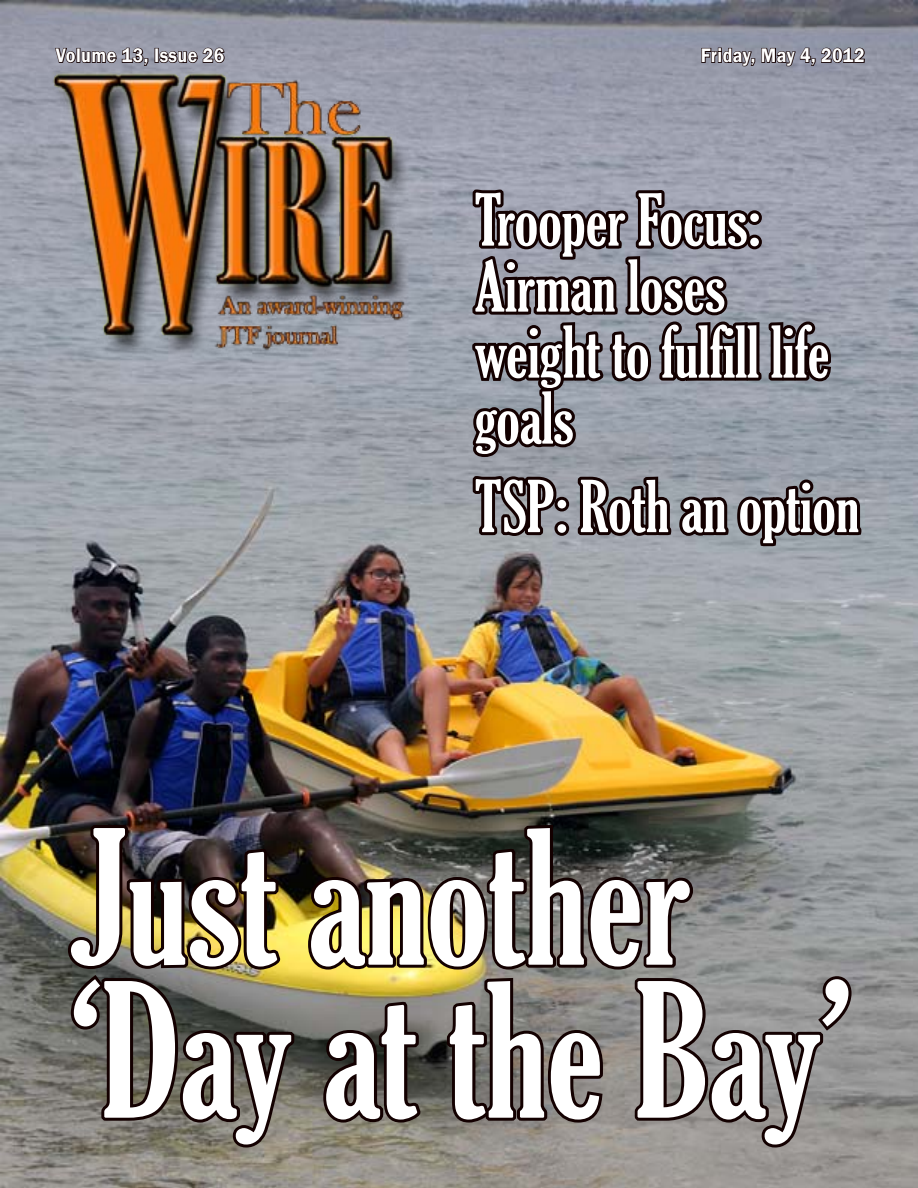
<style>
.page{position:relative;width:918px;height:1188px;background:#fff}
.page>*{position:absolute;margin:0;border:0;box-sizing:border-box;transform-origin:0 0}
.t1{font:extra-condensed 180px/153px "Gloucester";color:#fff}
.t2{font:extra-condensed 69px/66px "Gloucester";color:#fff}
.t3{font:600 20.1px "Franklin Gothic";letter-spacing:.025em;color:#fff;scale:.89 1}
</style>
<div class="page">
<img style="left:1px;top:0;width:917px;height:1188px">
<img style="left:63px;top:822px;width:236px;height:330px">
<svg style="left:305px;top:822px;width:550px;height:330px"></svg>
<svg style="left:470px;top:472px;width:394px;height:97px"></svg>
<svg style="left:54px;top:47px;width:95px;height:20px"></svg>
<div style="left:154px;top:48px;width:5px;height:15px;border:2px solid #130000"></div>
<svg style="left:158px;top:47px;width:68px;height:17px"></svg>
<svg style="left:701px;top:40px;width:165px;height:27px"></svg>
<img style="left:29px;top:68px;width:398px;height:290px">
<svg style="left:467px;top:185px;width:367px;height:277px"></svg>
<p class="t3" style="left:56px;top:43px;width:191px">Volume 13, Issue 26</p>
<p class="t3" style="left:701px;top:43px;width:186px">Friday, May 4, 2012</p>
<p class="t2" style="left:475px;top:188px;width:356px">Trooper Focus:<br>Airman loses weight to fulfill life goals</p>
<p class="t2" style="left:475px;top:474px;width:386px">TSP: Roth an option</p>
<h1 class="t1" style="left:70px;top:823px;width:784px">Just another ‘Day at the Bay’</h1>
</div>
